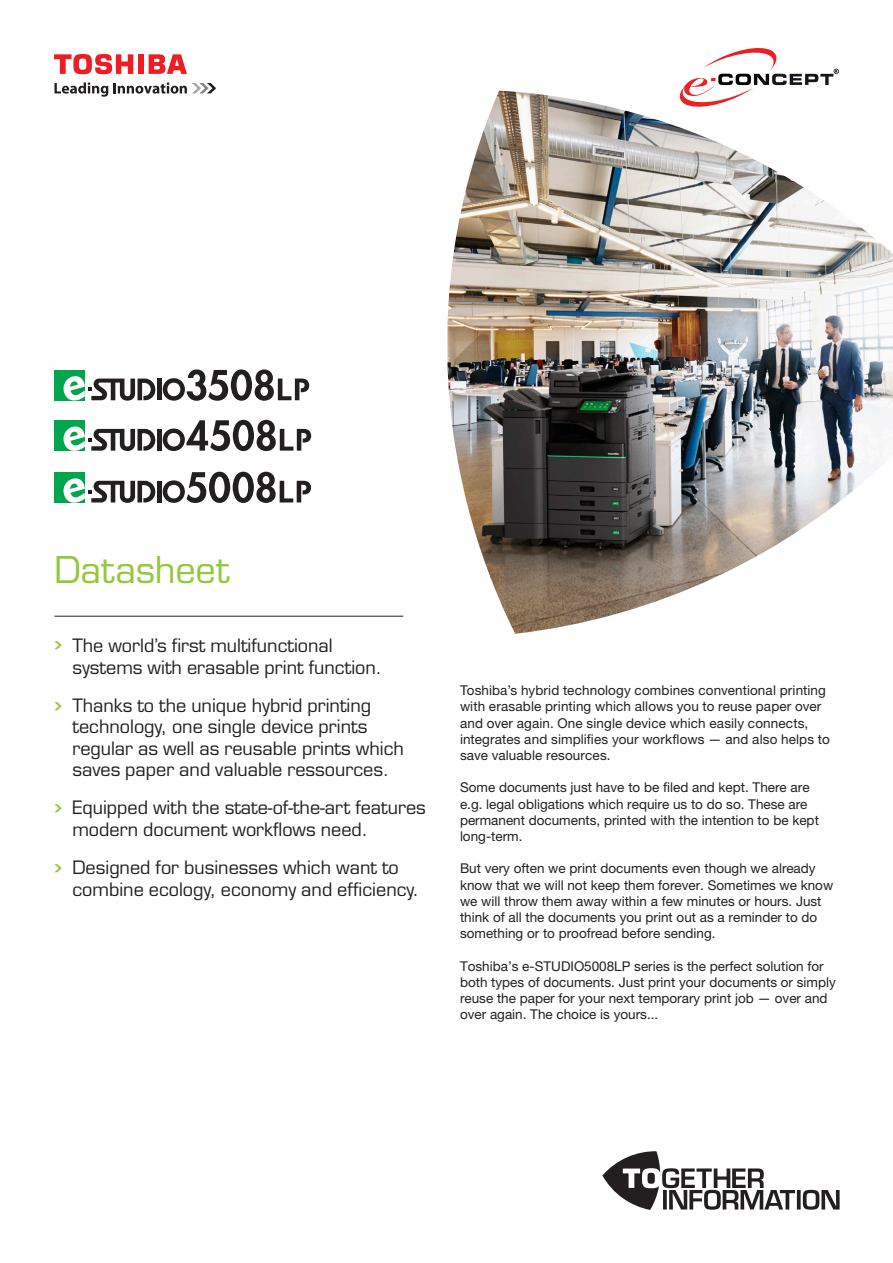
<style>
.page{position:relative;width:893px;height:1263px;background:#fff}
.page>*{position:absolute;margin:0;border:0;box-sizing:border-box;transform-origin:0 0}
.t1{font:36px "Eurostile LT Std";letter-spacing:-.005em;color:#94c83c}
.t2{font:18px/21.6px "Eurostile LT Std";color:#231f20}
.t3{font:13.5px/16.2px "Helvetica Neue LT Pro";color:#231f20}
.s1{font-family:"Chevron";font-size:21px;color:#94c83c}
</style>
<div class="page">
<svg style="left:54px;top:82px;width:162px;height:15px"></svg>
<div style="left:138px;top:54px;width:6px;height:20px;background:#ee1d23"></div>
<svg style="left:149px;top:54px;width:38px;height:20px"></svg>
<svg style="left:54px;top:54px;width:79px;height:20px"></svg>
<img style="left:447px;top:91px;width:446px;height:543px">
<hr style="left:54px;top:616px;width:349px;height:1px;background:#231f20">
<svg style="left:602px;top:1151px;width:238px;height:59px"></svg>
<svg style="left:680px;top:48px;width:159px;height:59px"></svg>
<div style="left:54px;top:370px;width:31px;height:30px;background:#00a54f"></div>
<hr style="left:157px;top:379px;width:4px;height:21px;background:#231f20">
<svg style="left:62px;top:376px;width:93px;height:25px"></svg>
<svg style="left:163px;top:369px;width:146px;height:32px"></svg>
<div style="left:54px;top:420px;width:31px;height:31px;background:#00a54f"></div>
<hr style="left:157px;top:429px;width:4px;height:22px;background:#231f20">
<svg style="left:63px;top:426px;width:92px;height:25px"></svg>
<svg style="left:163px;top:420px;width:148px;height:31px"></svg>
<div style="left:54px;top:472px;width:31px;height:30px;background:#00a54f"></div>
<hr style="left:157px;top:481px;width:4px;height:21px;background:#231f20">
<svg style="left:62px;top:478px;width:93px;height:25px"></svg>
<svg style="left:163px;top:472px;width:148px;height:31px"></svg>
<h1 class="t1" style="left:54px;top:548px;width:177px">Datasheet</h1>
<h2 class="t2" style="left:72px;top:635px;width:311px;text-indent:-18px"><span class="s1">•</span> The world’s first multifunctional systems with erasable print function.</h2>
<h2 class="t2" style="left:72px;top:694px;width:333px;text-indent:-18px"><span class="s1">•</span> Thanks to the unique hybrid printing technology, one single device prints regular as well as reusable prints which saves paper and valuable ressources.</h2>
<h2 class="t2" style="left:72px;top:797px;width:355px;text-indent:-18px"><span class="s1">•</span> Equipped with the state-of-the-art features modern document workflows need.</h2>
<h2 class="t2" style="left:72px;top:857px;width:348px;text-indent:-18px"><span class="s1">•</span> Designed for businesses which want to combine ecology, economy and efficiency.</h2>
<p class="t3" style="left:460px;top:682px;width:371px">Toshiba’s hybrid technology combines conventional printing with erasable printing which allows you to reuse paper over and over again. One single device which easily connects, integrates and simplifies your workflows — and also helps to save valuable resources.</p>
<p class="t3" style="left:460px;top:779px;width:360px">Some documents just have to be filed and kept. There are e.g. legal obligations which require us to do so. These are permanent documents, printed with the intention to be kept long-term.</p>
<p class="t3" style="left:460px;top:860px;width:375px">But very often we print documents even though we already know that we will not keep them forever. Sometimes we know we will throw them away within a few minutes or hours. Just think of all the documents you print out as a reminder to do something or to proofread before sending.</p>
<p class="t3" style="left:460px;top:957px;width:377px">Toshiba’s e-STUDIO5008LP series is the perfect solution for both types of documents. Just print your documents or simply reuse the paper for your next temporary print job — over and over again. The choice is yours...</p>
</div>
